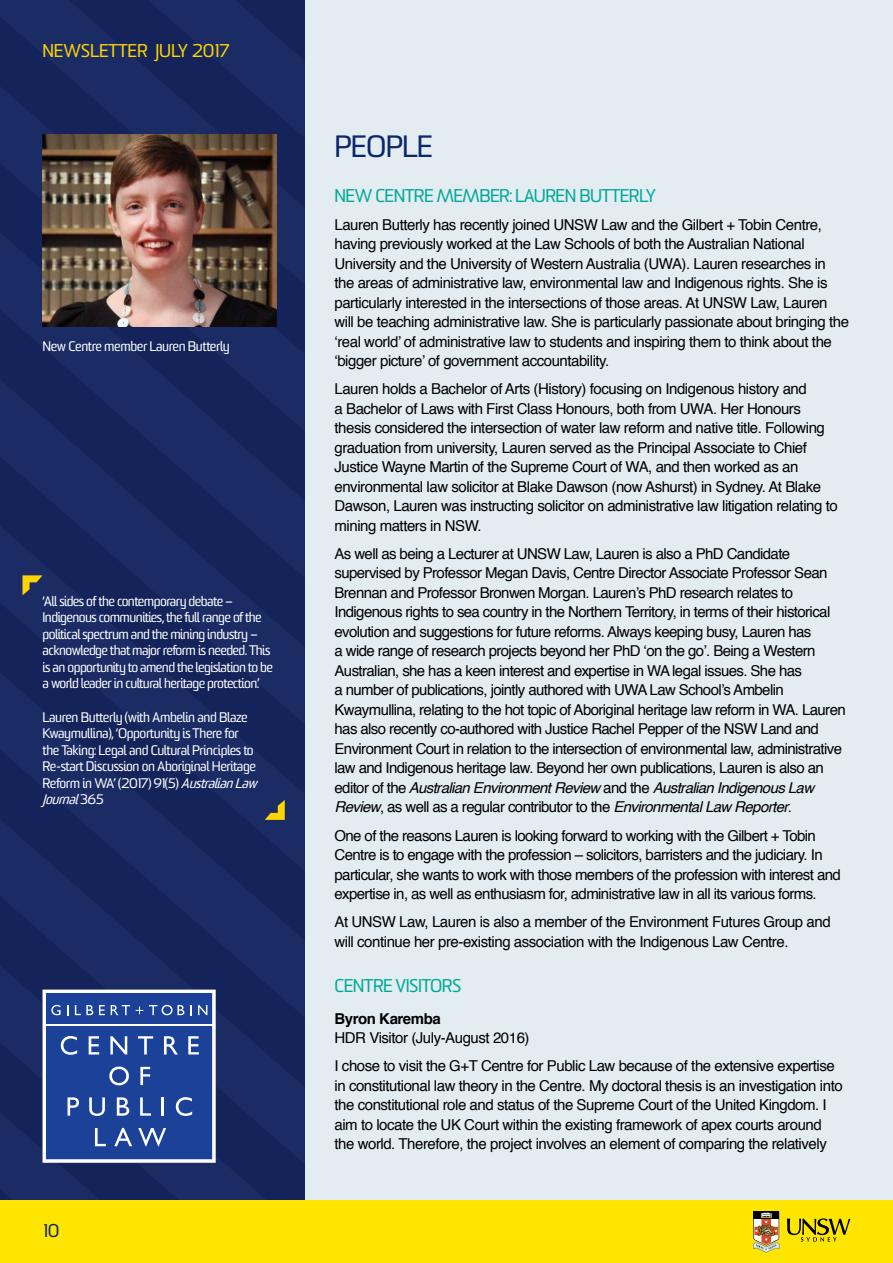
<style>
.page{position:relative;width:893px;height:1263px;background:#fff}
.page>*{position:absolute;margin:0;border:0;box-sizing:border-box;transform-origin:0 0}
.t1{font:30px "Sommet";letter-spacing:-.03em;color:#0c276b}
.t2{font:18px "Sommet";letter-spacing:-.03em;color:#00a997}
.t3{font:18px "Sommet";letter-spacing:-.01em;color:#ffd400}
.t4{font:18px "Sommet";color:#0c276b}
.t5{font:15px/19.5px "Helvetica";letter-spacing:-.03em;color:#000}
.t6{font:700 15px "Helvetica";letter-spacing:-.03em;color:#000}
.t7{font:13.5px/16.5px "Sommet";letter-spacing:-.04em;color:#fff}
.s1{font-style:italic}
</style>
<div class="page">
<div style="left:305px;top:0;width:588px;height:1263px;background:#e2ecf1"></div>
<svg style="left:0;top:0;width:305px;height:1201px;background:#18285f"></svg>
<div style="left:0;top:1201px;width:893px;height:62px;background:#fee600"></div>
<svg style="left:47px;top:993px;width:165px;height:166px;background:#2d51a0"></svg>
<hr style="left:46px;top:1024px;width:167px;height:2px;background:#fff">
<div style="left:43px;top:989px;width:173px;height:174px;border:3px solid #fff"></div>
<svg style="left:753px;top:1211px;width:26px;height:41px"></svg>
<svg style="left:787px;top:1218px;width:63px;height:24px"></svg>
<img style="left:43px;top:135px;width:233px;height:191px">
<svg style="left:23px;top:575px;width:20px;height:20px"></svg>
<svg style="left:265px;top:800px;width:20px;height:20px"></svg>
<p class="t3" style="left:43px;top:39px;width:188px">NEWSLETTER JULY 2017</p>
<p class="t7" style="left:43px;top:339px;width:189px">New Centre member Lauren Butterly</p>
<p class="t7" style="left:43px;top:593px;width:232px">‘All sides of the contemporary debate – Indigenous communities, the full range of the political spectrum and the mining industry – acknowledge that major reform is needed. This is an opportunity to amend the legislation to be a world leader in cultural heritage protection.’</p>
<p class="t7" style="left:43px;top:709px;width:221px">Lauren Butterly (with Ambelin and Blaze Kwaymullina), ‘Opportunity is There for<br>the Taking: Legal and Cultural Principles to Re-start Discussion on Aboriginal Heritage Reform in WA’ (2017) 91(5) <span class="s1">AustralianLaw Journal</span>3 6 5</p>
<p class="t4" style="left:43px;top:1219px;width:19px">10</p>
<h1 class="t1" style="left:334px;top:128px;width:100px">PEOPLE</h1>
<p class="t2" style="left:334px;top:184px;width:323px">NEW CENTRE MEMBER: LAUREN BUTTERLY</p>
<p class="t5" style="left:334px;top:215px;width:516px">Lauren Butterly has recently joined UNSW Law and the Gilbert + Tobin Centre, having previously worked at the Law Schools of both the Australian National University and the University of Western Australia (UWA). Lauren researches in the areas of administrative law, environmental law and Indigenous rights. She is particularly interested in the intersections of those areas. At UNSW Law, Lauren will be teaching administrative law. She is particularly passionate about bringing the ‘real world’ of administrative law to students and inspiring them to think about the ‘bigger picture’ of government accountability.</p>
<p class="t5" style="left:334px;top:380px;width:505px">Lauren holds a Bachelor of Arts (History) focusing on Indigenous history and<br>a Bachelor of Laws with First Class Honours, both from UWA. Her Honours thesis considered the intersection of water law reform and native title. Following graduation from university, Lauren served as the Principal Associate to Chief Justice Wayne Martin of the Supreme Court of WA, and then worked as an environmental law solicitor at Blake Dawson (now Ashurst) in Sydney. At Blake Dawson, Lauren was instructing solicitor on administrative law litigation relating to mining matters in NSW.</p>
<p class="t5" style="left:334px;top:544px;width:513px">As well as being a Lecturer at UNSW Law, Lauren is also a PhD Candidate supervised by Professor Megan Davis, Centre Director Associate Professor Sean Brennan and Professor Bronwen Morgan. Lauren’s PhD research relates to Indigenous rights to sea country in the Northern Territory, in terms of their historical evolution and suggestions for future reforms. Always keeping busy, Lauren has<br>a wide range of research projects beyond her PhD ‘on the go’. Being a Western Australian, she has a keen interest and expertise in WA legal issues. She has<br>a number of publications, jointly authored with UWA Law School’s Ambelin Kwaymullina, relating to the hot topic of Aboriginal heritage law reform in WA. Lauren has also recently co-authored with Justice Rachel Pepper of the NSW Land and Environment Court in relation to the intersection of environmental law, administrative law and Indigenous heritage law. Beyond her own publications, Lauren is also an editor of the <span class="s1">Australian Environment Review</span> and the <span class="s1">Australian Indigenous Law Review</span>, as well as a regular contributor to the <span class="s1">Environmental Law Reporter</span>.</p>
<p class="t5" style="left:334px;top:826px;width:508px">One of the reasons Lauren is looking forward to working with the Gilbert + Tobin Centre is to engage with the profession – solicitors, barristers and the judiciary. In particular, she wants to work with those members of the profession with interest and expertise in, as well as enthusiasm for, administrative law in all its various forms.</p>
<p class="t5" style="left:334px;top:912px;width:498px">At UNSW Law, Lauren is also a member of the Environment Futures Group and will continue her pre-existing association with the Indigenous Law Centre.</p>
<p class="t2" style="left:334px;top:974px;width:128px">CENTRE VISITORS</p>
<p class="t6" style="left:334px;top:1006px;width:108px">Byron Karemba</p>
<p class="t5" style="left:334px;top:1024px;width:502px;line-height:28px">HDR Visitor (July-August 2016)<br>I chose to visit the G+T Centre for Public Law because of the extensive expertise</p>
<p class="t5" style="left:334px;top:1076px;width:510px">in constitutional law theory in the Centre. My doctoral thesis is an investigation into the constitutional role and status of the Supreme Court of the United Kingdom. I aim to locate the UK Court within the existing framework of apex courts around the world. Therefore, the project involves an element of comparing the relatively</p>
</div>
